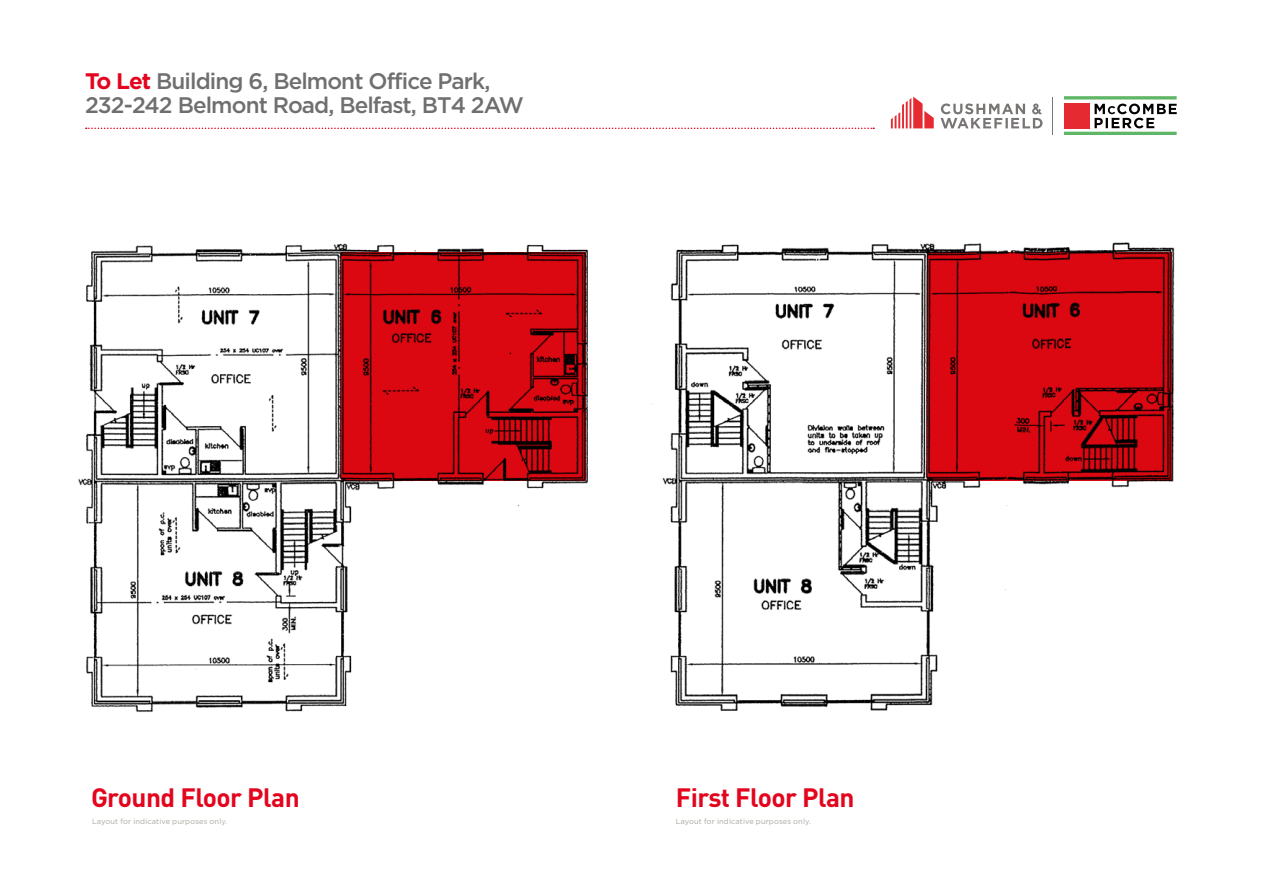
<style>
.page{position:relative;width:1263px;height:893px;background:#fff}
.page>*{position:absolute;margin:0;border:0;box-sizing:border-box;transform-origin:0 0}
.t1{font:700 26.25px "DIN Pro";letter-spacing:-.02em;color:#e3051e}
.t2{font:500 22.5px/24px "Gotham HTF";letter-spacing:-.04em;color:#706f6f}
.t3{font:7.5px "Gotham HTF";letter-spacing:.015em;color:#a8a7a1}
.s1{font-family:"Gotham";font-weight:700;color:#e3051e}
</style>
<div class="page">
<img style="left:78px;top:242px;width:1097px;height:471px">
<hr style="left:1064px;top:96px;width:113px;height:3px;background:#60b667">
<hr style="left:1064px;top:132px;width:113px;height:3px;background:#60b667">
<svg style="left:1094px;top:104px;width:83px;height:24px"></svg>
<div style="left:1064px;top:103px;width:25px;height:25px;background:#e62a32"></div>
<hr style="left:1053px;top:97px;width:1px;height:37px;background:#777674">
<svg style="left:940px;top:103px;width:102px;height:25px"></svg>
<svg style="left:891px;top:97px;width:43px;height:31px"></svg>
<svg style="left:86px;top:128px;width:788px;height:1px"></svg>
<svg style="left:342px;top:252px;width:244px;height:228px;background:#c0060f"></svg>
<svg style="left:928px;top:252px;width:244px;height:228px;background:#c1060f"></svg>
<p class="t2" style="left:85px;top:69px;width:440px"><span class="s1">To Let</span> Building 6, Belmont Office Park,<br>232-242 Belmont Road, Belfast, BT4 2AW</p>
<p class="t1" style="left:91px;top:779px;width:210px">Ground Floor Plan</p>
<p class="t1" style="left:676px;top:779px;width:180px">First Floor Plan</p>
<p class="t3" style="left:92px;top:817px;width:137px">Layout for indicative purposes only.</p>
<p class="t3" style="left:676px;top:817px;width:137px">Layout for indicative purposes only.</p>
</div>
